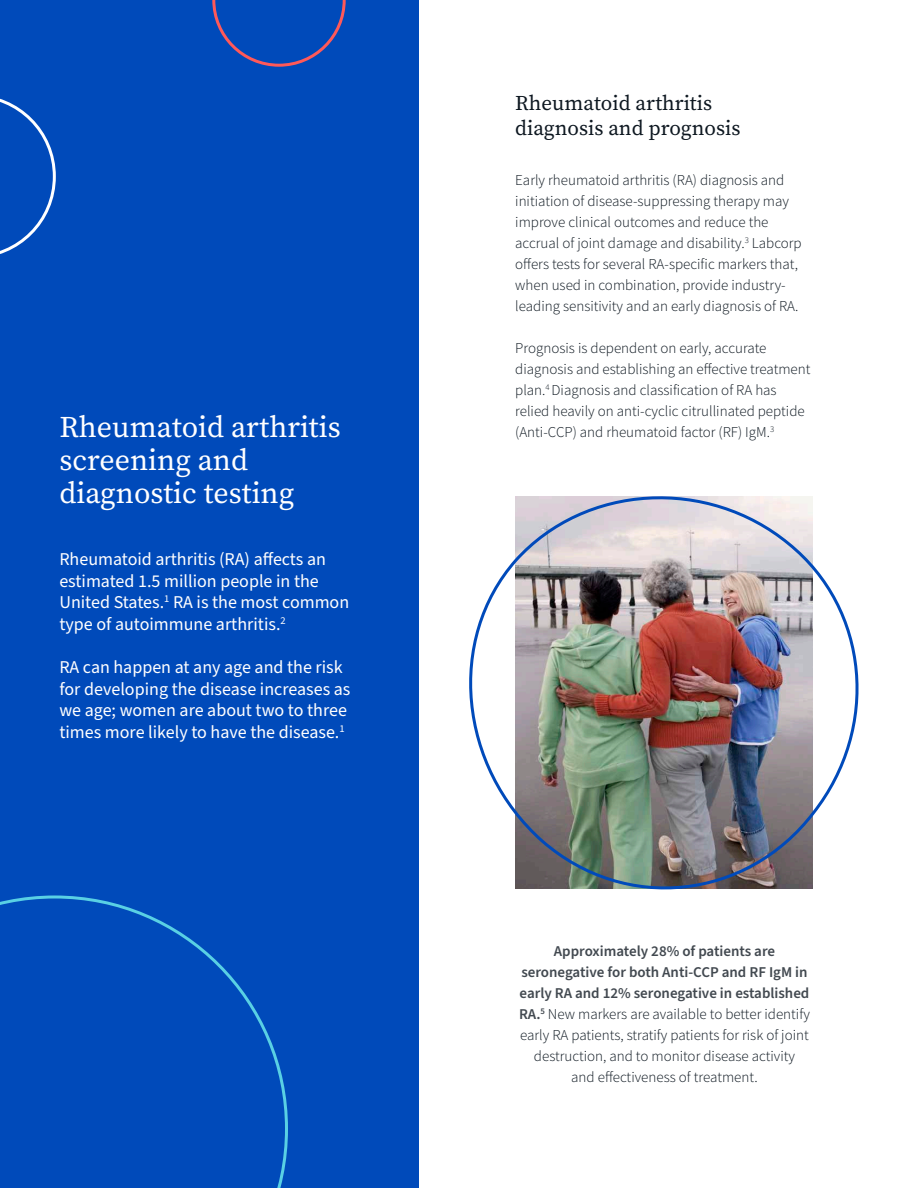
<style>
.page{position:relative;width:918px;height:1188px;background:#fff}
.page>*{position:absolute;margin:0;border:0;box-sizing:border-box;transform-origin:0 0}
.t1{font:30px/33px "Source Serif Pro";color:#fff}
.t2{font:21px/25.2px "Source Serif Pro";color:#0d1720}
.t3{font:18px/21.6px "Source Sans Pro";color:#fff}
.t4{font:300 15px/21px "Source Sans Pro";color:#0d1720}
.s1{font-weight:600;color:#424950}
</style>
<div class="page">
<div style="left:0;top:0;width:418px;height:1188px;background:#004aba"></div>
<svg style="left:0;top:895px;width:288px;height:293px"></svg>
<svg style="left:212px;top:0;width:134px;height:67px"></svg>
<svg style="left:0;top:98px;width:56px;height:156px"></svg>
<img style="left:469px;top:496px;width:390px;height:394px">
<h1 class="t1" style="left:59px;top:411px;width:283px">Rheumatoid arthritis screening and diagnostic testing</h1>
<p class="t3" style="left:59px;top:549px;width:291px">Rheumatoid arthritis (RA) affects an estimated 1.5 million people in the United States.<sup>1</sup> RA is the most common type of autoimmune arthritis.<sup>2</sup></p>
<p class="t3" style="left:59px;top:657px;width:293px">RA can happen at any age and the risk for developing the disease increases as we age; women are about two to three times more likely to have the disease.<sup>1</sup></p>
<h2 class="t2" style="left:515px;top:90px;width:227px">Rheumatoid arthritis diagnosis and prognosis</h2>
<p class="t4" style="left:515px;top:170px;width:288px">Early rheumatoid arthritis (RA) diagnosis and initiation of disease-suppressing therapy may improve clinical outcomes and reduce the accrual of joint damage and disability.<sup>3</sup> Labcorp offers tests for several RA-specific markers that, when used in combination, provide industry&shy;leading sensitivity and an early diagnosis of RA.</p>
<p class="t4" style="left:515px;top:338px;width:297px">Prognosis is dependent on early, accurate diagnosis and establishing an effective treatment plan.<sup>4</sup> Diagnosis and classification of RA has relied heavily on anti-cyclic citrullinated peptide (Anti-CCP) and rheumatoid factor (RF) IgM.<sup>3</sup></p>
<p class="t4" style="left:519px;top:940px;width:292px;text-align:center"><span class="s1">Approximately 28% of patients are seronegative for both Anti-CCP and RF IgM in early RA and 12% seronegative in established RA.</span><sup>5</sup> New markers are available to better identify early RA patients, stratify patients for risk of joint destruction, and to monitor disease activity<br>and effectiveness of treatment.</p>
</div>
